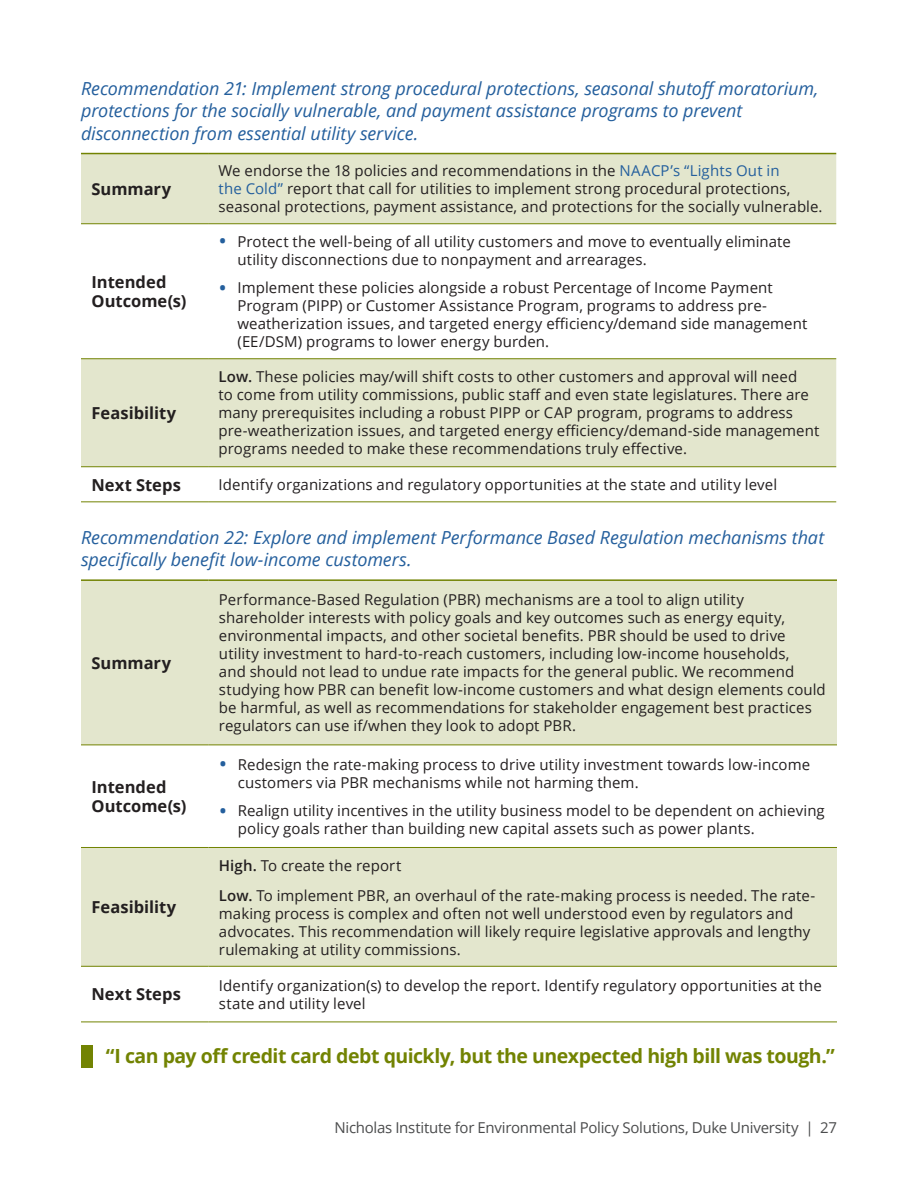
<style>
.page{position:relative;width:918px;height:1188px;background:#fff}
.page>*{position:absolute;margin:0;border:0;box-sizing:border-box;transform-origin:0 0}
.t1{font:700 19.5px "Open Sans";letter-spacing:-.025em;color:#728302}
.t2{font:italic 18px/22.5px "Open Sans";letter-spacing:-.005em;color:#245f9d}
.t3{font:700 16.5px/19.5px "Open Sans";color:#231f20}
.t4{font:15px/18px "Open Sans";letter-spacing:.005em;color:#231f20}
.t5{font:15px "Open Sans";letter-spacing:-.02em;color:#4b4c4d}
.s1{color:#245f9d}
.s2{font-size:22.5px;color:#245f9d}
.s3{font-weight:600}
</style>
<div class="page">
<svg style="left:81px;top:154px;width:755px;height:312px;fill:#e3e6cd"></svg>
<hr style="left:81px;top:153px;width:127px;height:1px;background:#728302">
<hr style="left:208px;top:153px;width:628px;height:1px;background:#728302">
<hr style="left:81px;top:223px;width:127px;height:1px;background:#728302">
<hr style="left:208px;top:223px;width:628px;height:1px;background:#728302">
<hr style="left:81px;top:358px;width:127px;height:1px;background:#728302">
<hr style="left:208px;top:358px;width:628px;height:1px;background:#728302">
<hr style="left:81px;top:466px;width:127px;height:1px;background:#728302">
<hr style="left:208px;top:466px;width:628px;height:1px;background:#728302">
<hr style="left:81px;top:501px;width:127px;height:1px;background:#728302">
<hr style="left:208px;top:501px;width:628px;height:1px;background:#728302">
<svg style="left:81px;top:581px;width:756px;height:385px;fill:#e3e6cd"></svg>
<hr style="left:81px;top:579px;width:127px;height:2px;background:#728302">
<hr style="left:208px;top:579px;width:629px;height:2px;background:#728302">
<hr style="left:81px;top:745px;width:127px;height:1px;background:#728302">
<hr style="left:208px;top:745px;width:629px;height:1px;background:#728302">
<hr style="left:81px;top:847px;width:127px;height:1px;background:#728302">
<hr style="left:208px;top:847px;width:629px;height:1px;background:#728302">
<hr style="left:81px;top:966px;width:127px;height:1px;background:#728302">
<hr style="left:208px;top:966px;width:629px;height:1px;background:#728302">
<hr style="left:81px;top:1022px;width:127px;height:1px;background:#728302">
<hr style="left:208px;top:1022px;width:629px;height:1px;background:#728302">
<div style="left:81px;top:1046px;width:12px;height:22px;background:#728302"></div>
<p class="t2" style="left:81px;top:77px;width:739px">Recommendation 21: Implement strong procedural protections, seasonal shutoff moratorium, protections for the socially vulnerable, and payment assistance programs to prevent disconnection from essential utility service.</p>
<p class="t3" style="left:92px;top:179px;width:81px">Summary</p>
<p class="t4" style="left:219px;top:162px;width:606px">We endorse the 18 policies and recommendations in the <span class="s1">NAACP’s “Lights Out in<br>the Cold”</span> report that call for utilities to implement strong procedural protections, seasonal protections, payment assistance, and protections for the socially vulnerable.</p>
<p class="t3" style="left:92px;top:272px;width:96px">Intended<br>Outcome(s)</p>
<p class="t3" style="left:92px;top:403px;width:86px">Feasibility</p>
<p class="t4" style="left:237px;top:232px;width:555px;text-indent:-19px"><span class="s2">•</span> Protect the well-being of all utility customers and move to eventually eliminate utility disconnections due to nonpayment and arrearages.</p>
<p class="t4" style="left:237px;top:279px;width:571px;text-indent:-19px"><span class="s2">•</span> Implement these policies alongside a robust Percentage of Income Payment Program (PIPP) or Customer Assistance Program, programs to address pre&shy;weatherization issues, and targeted energy efficiency/demand side management (EE/DSM) programs to lower energy burden.</p>
<p class="t4" style="left:219px;top:368px;width:602px"><span class="s3">Low.</span> These policies may/will shift costs to other customers and approval will need<br>to come from utility commissions, public staff and even state legislatures. There are many prerequisites including a robust PIPP or CAP program, programs to address pre-weatherization issues, and targeted energy efficiency/demand-side management programs needed to make these recommendations truly effective.</p>
<p class="t3" style="left:92px;top:474px;width:91px">Next Steps</p>
<p class="t4" style="left:219px;top:475px;width:560px">Identify organizations and regulatory opportunities at the state and utility level</p>
<p class="t2" style="left:81px;top:526px;width:745px">Recommendation 22: Explore and implement Performance Based Regulation mechanisms that specifically benefit low-income customers.</p>
<p class="t3" style="left:92px;top:653px;width:81px">Summary</p>
<p class="t3" style="left:92px;top:777px;width:96px">Intended<br>Outcome(s)</p>
<p class="t3" style="left:92px;top:897px;width:86px">Feasibility</p>
<p class="t4" style="left:219px;top:590px;width:608px">Performance-Based Regulation (PBR) mechanisms are a tool to align utility shareholder interests with policy goals and key outcomes such as energy equity, environmental impacts, and other societal benefits. PBR should be used to drive utility investment to hard-to-reach customers, including low-income households,<br>and should not lead to undue rate impacts for the general public. We recommend studying how PBR can benefit low-income customers and what design elements could be harmful, as well as recommendations for stakeholder engagement best practices regulators can use if/when they look to adopt PBR.</p>
<p class="t4" style="left:238px;top:755px;width:574px;text-indent:-19px"><span class="s2">•</span> Redesign the rate-making process to drive utility investment towards low-income customers via PBR mechanisms while not harming them.</p>
<p class="t4" style="left:238px;top:801px;width:589px;text-indent:-19px"><span class="s2">•</span> Realign utility incentives in the utility business model to be dependent on achieving policy goals rather than building new capital assets such as power plants.</p>
<p class="t4" style="left:219px;top:850px;width:598px;line-height:30px"><span class="s3">High.</span> To create the report<br><span class="s3">Low.</span> To implement PBR, an overhaul of the rate-making process is needed. The rate-</p>
<p class="t4" style="left:219px;top:904px;width:593px">making process is complex and often not well understood even by regulators and advocates. This recommendation will likely require legislative approvals and lengthy rulemaking at utility commissions.</p>
<p class="t3" style="left:92px;top:984px;width:91px">Next Steps</p>
<p class="t4" style="left:219px;top:976px;width:605px">Identify organization(s) to develop the report. Identify regulatory opportunities at the state and utility level</p>
<h1 class="t1" style="left:106px;top:1043px;width:731px">“I can pay off credit card debt quickly, but the unexpected high bill was tough.”</h1>
<p class="t5" style="left:335px;top:1118px;width:504px">Nicholas Institute for Environmental Policy Solutions, Duke University | 27</p>
</div>
